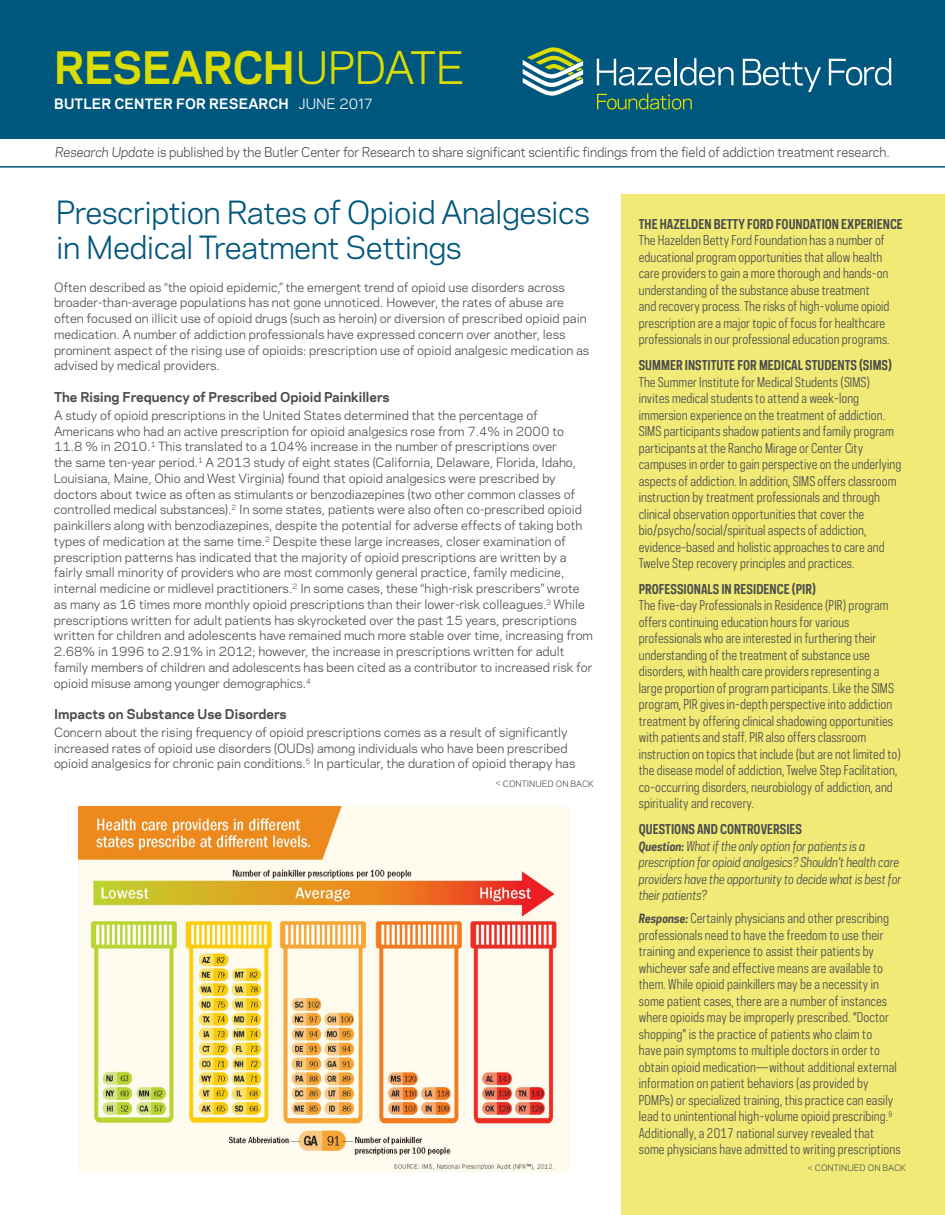
<style>
.page{position:relative;width:945px;height:1215px;background:#fff}
.page>*{position:absolute;margin:0;border:0;box-sizing:border-box;transform-origin:0 0}
.t1{font:700 42px "Polaris";letter-spacing:-.015em;color:#dbdc00}
.t2{font:30px/34.5px "Polaris";letter-spacing:-.02em;color:#00577d}
.t3{font:700 13.5px "Polaris";letter-spacing:.01em;color:#fff}
.t4{font:12.75px/16.5px "Polaris Condensed";letter-spacing:.005em;color:#4b4c4d}
.t5{font:italic 12.75px/16.5px "Polaris Condensed";color:#4b4c4d}
.t6{font:12.75px "Polaris";letter-spacing:-.01em;color:#4b4c4d;scale:.96 1}
.t7{font:700 12.75px "Polaris Condensed";color:#4b4c4d}
.t8{font:700 12.75px "Polaris";color:#4b4c4d}
.t9{font:12px/15.8px "Polaris";color:#4b4c4d}
.t10{font:8.25px "Polaris";color:#4b4c4d}
.s1{font-weight:400}
.s2{font-style:italic}
.s3{font-size:7.5px}
.s4{font-weight:700;font-style:normal}
.s5{font-weight:700;font-size:12px}
.s6{font-weight:700;font-style:italic;font-size:12px}
</style>
<div class="page">
<div style="left:0;top:0;width:945px;height:139px;background:#00577d"></div>
<div style="left:621px;top:195px;width:324px;height:1020px;background:#f1ea76"></div>
<svg style="left:523px;top:47px;width:60px;height:49px"></svg>
<svg style="left:597px;top:93px;width:95px;height:17px"></svg>
<svg style="left:597px;top:59px;width:74px;height:27px"></svg>
<hr style="left:674px;top:58px;width:3px;height:27px;background:#fff">
<svg style="left:680px;top:58px;width:53px;height:28px"></svg>
<svg style="left:743px;top:59px;width:78px;height:33px"></svg>
<svg style="left:829px;top:58px;width:62px;height:28px"></svg>
<hr style="left:0;top:166px;width:945px;height:2px;background:#00577d">
<img style="left:78px;top:807px;width:492px;height:366px">
<h1 class="t1" style="left:54px;top:36px;width:412px">RESEARCH<span class="s1">UPDATE</span></h1>
<p class="t3" style="left:54px;top:94px;width:320px">BUTLER CENTER FOR RESEARCH <span class="s1">JUNE 2017</span></p>
<p class="t6" style="left:55px;top:142px;width:871px"><span class="s2">Research Update</span> is published by the Butler Center for Research to share significant scientific findings from the field of addiction treatment research.</p>
<h2 class="t2" style="left:56px;top:194px;width:536px">Prescription Rates of Opioid Analgesics in Medical Treatment Settings</h2>
<p class="t9" style="left:54px;top:279px;width:537px">Often described as “the opioid epidemic,” the emergent trend of opioid use disorders across broader-than-average populations has not gone unnoticed. However, the rates of abuse are often focused on illicit use of opioid drugs (such as heroin) or diversion of prescribed opioid pain medication. A number of addiction professionals have expressed concern over another, less prominent aspect of the rising use of opioids: prescription use of opioid analgesic medication as advised by medical providers.</p>
<p class="t8" style="left:54px;top:387px;width:337px">The Rising Frequency of Prescribed Opioid Painkillers</p>
<p class="t9" style="left:54px;top:407px;width:541px">A study of opioid prescriptions in the United States determined that the percentage of Americans who had an active prescription for opioid analgesics rose from 7.4% in 2000 to 11.8 % in 2010.<sup>1</sup> This translated to a 104% increase in the number of prescriptions over<br>the same ten-year period.<sup>1</sup> A 2013 study of eight states (California, Delaware, Florida, Idaho, Louisiana, Maine, Ohio and West Virginia) found that opioid analgesics were prescribed by doctors about twice as often as stimulants or benzodiazepines (two other common classes of controlled medical substances).<sup>2</sup> In some states, patients were also often co-prescribed opioid painkillers along with benzodiazepines, despite the potential for adverse effects of taking both types of medication at the same time.<sup>2</sup> Despite these large increases, closer examination of prescription patterns has indicated that the majority of opioid prescriptions are written by a fairly small minority of providers who are most commonly general practice, family medicine, internal medicine or midlevel practitioners.<sup>2</sup> In some cases, these “high-risk prescribers” wrote as many as 16 times more monthly opioid prescriptions than their lower-risk colleagues.<sup>3</sup> While prescriptions written for adult patients has skyrocketed over the past 15 years, prescriptions written for children and adolescents have remained much more stable over time, increasing from 2.68% in 1996 to 2.91% in 2012; however, the increase in prescriptions written for adult family members of children and adolescents has been cited as a contributor to increased risk for opioid misuse among younger demographics.<sup>4</sup></p>
<p class="t8" style="left:54px;top:704px;width:234px">Impacts on Substance Use Disorders</p>
<p class="t9" style="left:54px;top:724px;width:523px">Concern about the rising frequency of opioid prescriptions comes as a result of significantly increased rates of opioid use disorders (OUDs) among individuals who have been prescribed opioid analgesics for chronic pain conditions.<sup>5</sup> In particular, the duration of opioid therapy has</p>
<p class="t10" style="left:496px;top:778px;width:100px"><span class="s3">&lt;</span> CONTINUED ON BACK</p>
<p class="t7" style="left:639px;top:215px;width:266px">THE HAZELDEN BETTY FORD FOUNDATION EXPERIENCE</p>
<p class="t4" style="left:639px;top:232px;width:252px">The Hazelden Betty Ford Foundation has a number of educational program opportunities that allow health care providers to gain a more thorough and hands-on understanding of the substance abuse treatment and recovery process. The risks of high-volume opioid prescription are a major topic of focus for healthcare professionals in our professional education programs.</p>
<p class="t7" style="left:639px;top:357px;width:255px">SUMMER INSTITUTE FOR MEDICAL STUDENTS (SIMS)</p>
<p class="t4" style="left:639px;top:373px;width:264px">The Summer Institute for Medical Students (SIMS) invites medical students to attend a week-long immersion experience on the treatment of addiction.<br>SIMS participants shadow patients and family program participants at the Rancho Mirage or Center City campuses in order to gain perspective on the underlying aspects of addiction. In addition, SIMS offers classroom instruction by treatment professionals and through clinical observation opportunities that cover the bio/psycho/social/spiritual aspects of addiction, evidence-based and holistic approaches to care and Twelve Step recovery principles and practices.</p>
<p class="t7" style="left:639px;top:581px;width:179px">PROFESSIONALS IN RESIDENCE (PIR)</p>
<p class="t4" style="left:639px;top:597px;width:264px">The five-day Professionals in Residence (PIR) program offers continuing education hours for various professionals who are interested in furthering their understanding of the treatment of substance use disorders, with health care providers representing a large proportion of program participants. Like the SIMS program, PIR gives in-depth perspective into addiction treatment by offering clinical shadowing opportunities with patients and staff. PIR also offers classroom instruction on topics that include (but are not limited to) the disease model of addiction, Twelve Step Facilitation, co-occurring disorders, neurobiology of addiction, and spirituality and recovery.</p>
<p class="t5" style="left:639px;top:821px;width:264px"><span class="s4">QUESTIONS AND CONTROVERSIES<br></span><span class="s5">Question:</span> What if the only option for patients is a prescription for opioid analgesics? Shouldn’t health care providers have the opportunity to decide what is best for their patients?</p>
<p class="t4" style="left:639px;top:910px;width:263px"><span class="s6">Response:</span> Certainly physicians and other prescribing professionals need to have the freedom to use their training and experience to assist their patients by whichever safe and effective means are available to them. While opioid painkillers may be a necessity in some patient cases, there are a number of instances where opioids may be improperly prescribed. “Doctor shopping” is the practice of patients who claim to<br>have pain symptoms to multiple doctors in order to obtain opioid medication—without additional external information on patient behaviors (as provided by PDMPs) or specialized training, this practice can easily lead to unintentional high-volume opioid prescribing.<sup>9<br></sup>Additionally, a 2017 national survey revealed that some physicians have admitted to writing prescriptions</p>
<p class="t10" style="left:808px;top:1162px;width:100px"><span class="s3">&lt;</span> CONTINUED ON BACK</p>
</div>
